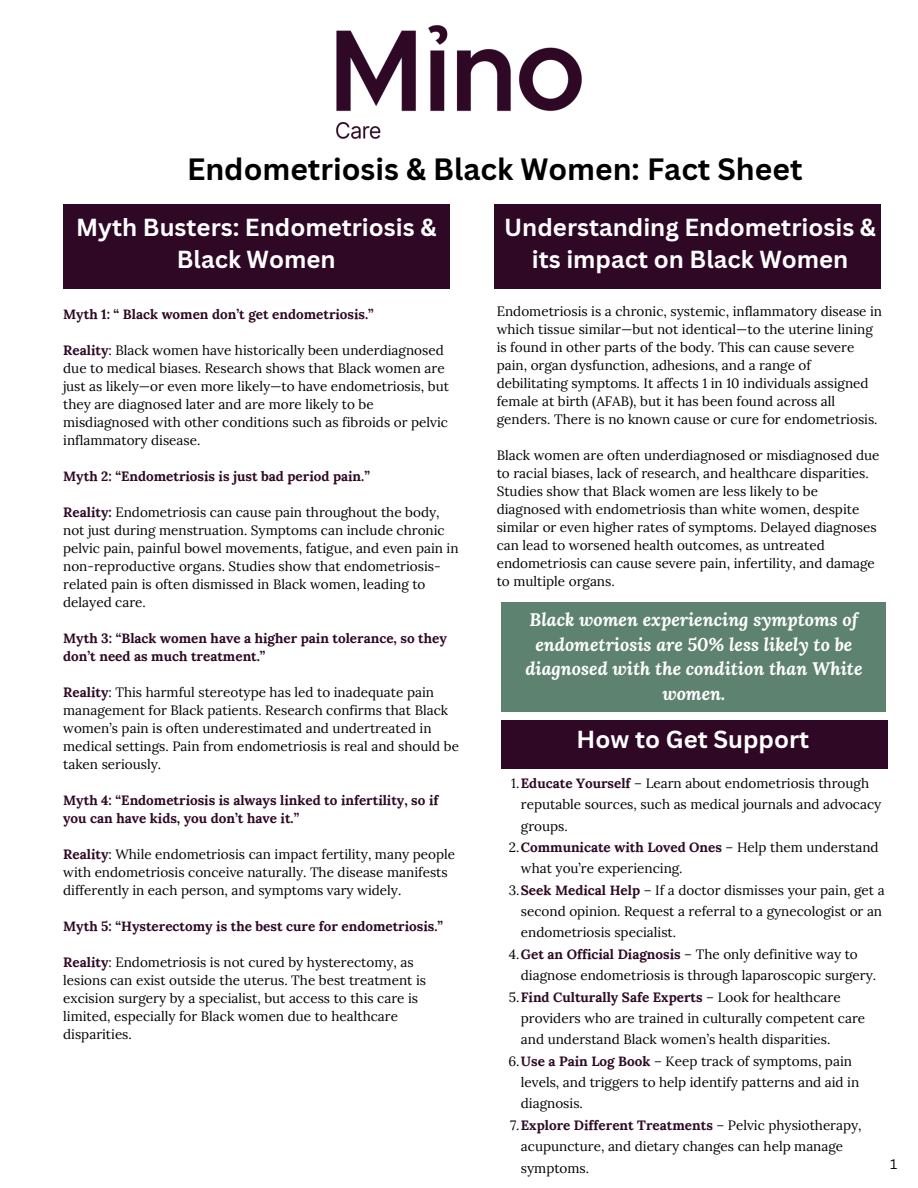
<style>
.page{position:relative;width:918px;height:1188px;background:#fff}
.page>*{position:absolute;margin:0;border:0;box-sizing:border-box;transform-origin:0 0}
.t1{font:700 30px "Canva Sans";color:#000}
.t2{font:700 24px/32.7px "Canva Sans";color:#fff;text-align:center}
.t3{font:italic 700 18px/24.8px "Lora";color:#fff;text-align:center}
.t4{font:13.5px/18px "Lora";color:#000}
.t5{font:700 13.5px/18px "Lora";color:#2e0824}
.t6{font:13.5px "Canva Sans";color:#000}
.s1{font-weight:700;color:#2e0824}
</style>
<div class="page">
<img style="left:336px;top:25px;width:246px;height:114px">
<div style="left:63px;top:204px;width:386px;height:84px;background:#2e0824"></div>
<div style="left:495px;top:204px;width:386px;height:84px;background:#2e0824"></div>
<div style="left:502px;top:603px;width:384px;height:109px;background:#5e8270"></div>
<div style="left:502px;top:720px;width:386px;height:48px;background:#2e0824"></div>
<p class="t1" style="left:187px;top:148px;width:617px">Endometriosis &amp; Black Women: Fact Sheet</p>
<h1 class="t2" style="left:76px;top:210px;width:362px">Myth Busters: Endometriosis &amp;<br>Black Women</h1>
<h2 class="t2" style="left:504px;top:210px;width:373px">Understanding Endometriosis &amp; its impact on Black Women</h2>
<h2 class="t5" style="left:63px;top:305px;width:312px">Myth 1: “ Black women don’t get endometriosis.”</h2>
<h4 class="t4" style="left:63px;top:341px;width:387px"><span class="s1">Reality</span>: Black women have historically been underdiagnosed due to medical biases. Research shows that Black women are just as likely—or even more likely—to have endometriosis, but they are diagnosed later and are more likely to be misdiagnosed with other conditions such as fibroids or pelvic inflammatory disease.</h4>
<p class="t5" style="left:63px;top:467px;width:308px">Myth 2: “Endometriosis is just bad period pain.”</p>
<h4 class="t4" style="left:63px;top:503px;width:397px"><span class="s1">Reality:</span> Endometriosis can cause pain throughout the body, not just during menstruation. Symptoms can include chronic pelvic pain, painful bowel movements, fatigue, and even pain in non-reproductive organs. Studies show that endometriosis&shy;related pain is often dismissed in Black women, leading to delayed care.</h4>
<p class="t5" style="left:63px;top:629px;width:385px">Myth 3: “Black women have a higher pain tolerance, so they don’t need as much treatment.”</p>
<h4 class="t4" style="left:63px;top:683px;width:397px"><span class="s1">Reality</span>: This harmful stereotype has led to inadequate pain management for Black patients. Research confirms that Black women’s pain is often underestimated and undertreated in medical settings. Pain from endometriosis is real and should be taken seriously.</h4>
<p class="t5" style="left:63px;top:791px;width:377px">Myth 4: “Endometriosis is always linked to infertility, so if you can have kids, you don’t have it.”</p>
<h4 class="t4" style="left:63px;top:845px;width:393px"><span class="s1">Reality</span>: While endometriosis can impact fertility, many people with endometriosis conceive naturally. The disease manifests differently in each person, and symptoms vary widely.</h4>
<p class="t5" style="left:63px;top:917px;width:381px">Myth 5: “Hysterectomy is the best cure for endometriosis.”</p>
<h4 class="t4" style="left:63px;top:953px;width:364px"><span class="s1">Reality</span>: Endometriosis is not cured by hysterectomy, as lesions can exist outside the uterus. The best treatment is excision surgery by a specialist, but access to this care is limited, especially for Black women due to healthcare disparities.</h4>
<p class="t4" style="left:497px;top:302px;width:387px">Endometriosis is a chronic, systemic, inflammatory disease in which tissue similar—but not identical—to the uterine lining is found in other parts of the body. This can cause severe pain, organ dysfunction, adhesions, and a range of debilitating symptoms. It affects 1 in 10 individuals assigned female at birth (AFAB), but it has been found across all genders. There is no known cause or cure for endometriosis.</p>
<p class="t4" style="left:497px;top:446px;width:384px">Black women are often underdiagnosed or misdiagnosed due to racial biases, lack of research, and healthcare disparities.<br>Studies show that Black women are less likely to be diagnosed with endometriosis than white women, despite similar or even higher rates of symptoms. Delayed diagnoses can lead to worsened health outcomes, as untreated endometriosis can cause severe pain, infertility, and damage to multiple organs.</p>
<p class="t3" style="left:525px;top:607px;width:339px">Black women experiencing symptoms of endometriosis are 50% less likely to be diagnosed with the condition than White women.</p>
<p class="t2" style="left:577px;top:722px;width:234px">How to Get Support</p>
<h3 class="t4" style="left:521px;top:772px;width:362px;line-height:21.3px;text-indent:-10px">1.<span class="s1">Educate Yourself</span> – Learn about endometriosis through reputable sources, such as medical journals and advocacy groups.</h3>
<h2 class="t4" style="left:521px;top:836px;width:359px;line-height:21.3px;text-indent:-12px">2.<span class="s1">Communicate with Loved Ones</span> – Help them understand what you’re experiencing.</h2>
<p class="t4" style="left:521px;top:879px;width:365px;line-height:21.3px;text-indent:-12px">3.<span class="s1">Seek Medical Help</span> – If a doctor dismisses your pain, get a second opinion. Request a referral to a gynecologist or an endometriosis specialist.</p>
<p class="t4" style="left:521px;top:943px;width:357px;line-height:21.3px;text-indent:-12px">4.<span class="s1">Get an Official Diagnosis</span> – The only definitive way to diagnose endometriosis is through laparoscopic surgery.</p>
<p class="t4" style="left:521px;top:986px;width:346px;line-height:21.3px;text-indent:-12px">5.<span class="s1">Find Culturally Safe Experts</span> – Look for healthcare providers who are trained in culturally competent care and understand Black women’s health disparities.</p>
<p class="t4" style="left:521px;top:1050px;width:340px;line-height:21.3px;text-indent:-12px">6.<span class="s1">Use a Pain Log Book</span> – Keep track of symptoms, pain levels, and triggers to help identify patterns and aid in diagnosis.</p>
<p class="t4" style="left:521px;top:1114px;width:342px;line-height:21.3px;text-indent:-11px">7.<span class="s1">Explore Different Treatments</span> – Pelvic physiotherapy, acupuncture, and dietary changes can help manage symptoms.</p>
<p class="t6" style="left:890px;top:1154px;width:9px">1</p>
</div>
